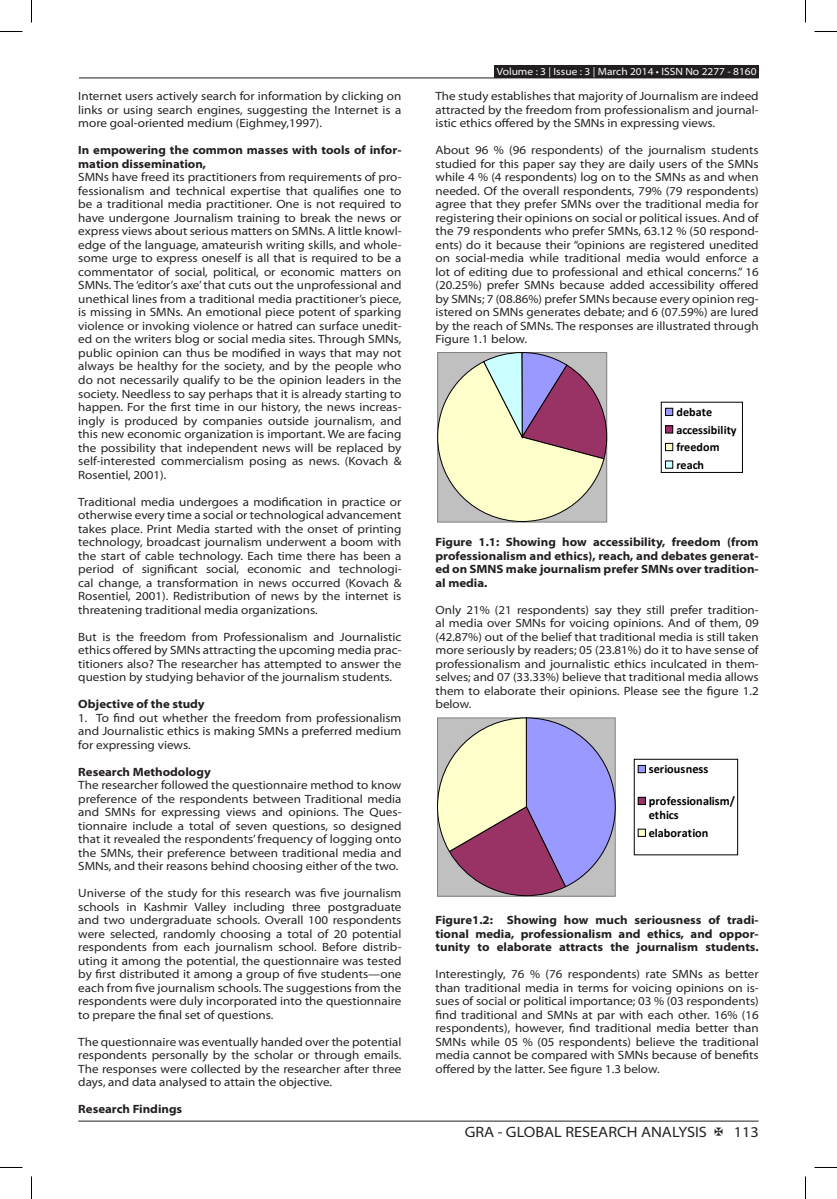
<style>
.page{position:relative;width:837px;height:1199px;background:#fff}
.page>*{position:absolute;margin:0;border:0;box-sizing:border-box;transform-origin:0 0}
.t1{font:semi-expanded 15px "Myriad Pro";color:#231f20}
.t2{font:700 12.3px/14px "Calibri";letter-spacing:.005em;color:#000}
.t3{font:700 12.15px/17.5px "Calibri";letter-spacing:.005em;color:#000}
.GRA_Body_Text{font:semi-expanded 12px/13.5px "Myriad Pro";color:#231f20;text-align:justify}
.GRA_Bold{font:700 semi-expanded 12px/13.5px "Myriad Pro";color:#231f20;text-align:justify}
.t4{font:semi-expanded 10.5px "Myriad Pro";color:#fff}
</style>
<div class="page">
<hr style="left:78px;top:1120px;width:681px;height:1px;background:#231f20">
<div style="left:494px;top:65px;width:265px;height:13px;background:#231f20"></div>
<hr style="left:79px;top:78px;width:680px;height:1px;background:#231f20">
<svg style="left:437px;top:352px;width:170px;height:170px;background:#cfc2b8"></svg>
<div style="left:661px;top:402px;width:82px;height:70px;border:1px solid #000"></div>
<div style="left:665px;top:408px;width:8px;height:7px;background:#99f"></div>
<div style="left:665px;top:408px;width:8px;height:8px;border:1px solid #000"></div>
<div style="left:665px;top:426px;width:8px;height:7px;background:#936"></div>
<div style="left:665px;top:425px;width:8px;height:8px;border:1px solid #000"></div>
<div style="left:665px;top:443px;width:8px;height:7px;background:#ffc"></div>
<div style="left:665px;top:443px;width:8px;height:8px;border:1px solid #000"></div>
<div style="left:665px;top:461px;width:8px;height:7px;background:#cff"></div>
<div style="left:665px;top:460px;width:8px;height:8px;border:1px solid #000"></div>
<svg style="left:437px;top:717px;width:179px;height:179px;background:#b6a4c1"></svg>
<div style="left:634px;top:759px;width:104px;height:96px;border:1px solid #000"></div>
<div style="left:638px;top:765px;width:7px;height:7px;background:#99f"></div>
<div style="left:638px;top:765px;width:8px;height:8px;border:1px solid #000"></div>
<div style="left:638px;top:797px;width:7px;height:7px;background:#936"></div>
<div style="left:638px;top:797px;width:8px;height:7px;border:1px solid #000"></div>
<div style="left:638px;top:829px;width:7px;height:7px;background:#ffc"></div>
<div style="left:638px;top:828px;width:8px;height:8px;border:1px solid #000"></div>
<svg style="left:0;top:31px;width:22px;height:1px"></svg>
<svg style="left:814px;top:31px;width:23px;height:1px"></svg>
<svg style="left:0;top:1167px;width:22px;height:1px"></svg>
<svg style="left:814px;top:1167px;width:23px;height:1px"></svg>
<svg style="left:31px;top:0;width:1px;height:22px"></svg>
<svg style="left:31px;top:1176px;width:1px;height:22px"></svg>
<svg style="left:805px;top:0;width:1px;height:22px"></svg>
<svg style="left:805px;top:1176px;width:1px;height:22px"></svg>
<p class="GRA_Body_Text" style="left:78px;top:90px;width:325px">Internet users actively search for information by clicking on links or using search engines, suggesting the Internet is a more goal-oriented medium (Eighmey,1997).</p>
<p class="GRA_Bold" style="left:78px;top:144px;width:325px">In empowering the common masses with tools of infor&shy;mation dissemination,</p>
<p class="GRA_Body_Text" style="left:78px;top:171px;width:325px">SMNs have freed its practitioners from requirements of pro&shy;fessionalism and technical expertise that qualifies one to be a traditional media practitioner. One is not required to have undergone Journalism training to break the news or express views about serious matters on SMNs. A little knowl&shy;edge of the language, amateurish writing skills, and whole&shy;some urge to express oneself is all that is required to be a commentator of social, political, or economic matters on SMNs. The ‘editor’s axe’ that cuts out the unprofessional and unethical lines from a traditional media practitioner’s piece, is missing in SMNs. An emotional piece potent of sparking violence or invoking violence or hatred can surface unedit&shy;ed on the writers blog or social media sites. Through SMNs, public opinion can thus be modified in ways that may not always be healthy for the society, and by the people who do not necessarily qualify to be the opinion leaders in the society. Needless to say perhaps that it is already starting to happen. For the first time in our history, the news increas&shy;ingly is produced by companies outside journalism, and this new economic organization is important. We are facing the possibility that independent news will be replaced by self-interested commercialism posing as news. (Kovach &amp; Rosentiel, 2001).</p>
<p class="GRA_Body_Text" style="left:78px;top:495px;width:325px">Traditional media undergoes a modification in practice or otherwise every time a social or technological advancement takes place. Print Media started with the onset of printing technology, broadcast journalism underwent a boom with the start of cable technology. Each time there has been a period of significant social, economic and technologi&shy;cal change, a transformation in news occurred (Kovach &amp; Rosentiel, 2001). Redistribution of news by the internet is threatening traditional media organizations.</p>
<p class="GRA_Body_Text" style="left:78px;top:630px;width:325px">But is the freedom from Professionalism and Journalistic ethics offered by SMNs attracting the upcoming media prac&shy;titioners also? The researcher has attempted to answer the question by studying behavior of the journalism students.</p>
<p class="GRA_Bold" style="left:78px;top:697px;width:128px">Objective of the study</p>
<p class="GRA_Body_Text" style="left:78px;top:711px;width:325px">1. To find out whether the freedom from professionalism and Journalistic ethics is making SMNs a preferred medium for expressing views.</p>
<p class="GRA_Bold" style="left:78px;top:765px;width:134px">Research Methodology</p>
<p class="GRA_Body_Text" style="left:78px;top:778px;width:325px">The researcher followed the questionnaire method to know preference of the respondents between Traditional media and SMNs for expressing views and opinions. The Ques&shy;tionnaire include a total of seven questions, so designed that it revealed the respondents’ frequency of logging onto the SMNs, their preference between traditional media and SMNs, and their reasons behind choosing either of the two.</p>
<p class="GRA_Body_Text" style="left:78px;top:886px;width:325px">Universe of the study for this research was five journalism schools in Kashmir Valley including three postgraduate and two undergraduate schools. Overall 100 respondents were selected, randomly choosing a total of 20 potential respondents from each journalism school. Before distrib&shy;uting it among the potential, the questionnaire was tested by first distributed it among a group of five students—one each from five journalism schools. The suggestions from the respondents were duly incorporated into the questionnaire to prepare the final set of questions.</p>
<p class="GRA_Body_Text" style="left:78px;top:1035px;width:325px">The questionnaire was eventually handed over the potential respondents personally by the scholar or through emails.<br>The responses were collected by the researcher after three days, and data analysed to attain the objective.</p>
<p class="GRA_Bold" style="left:78px;top:1102px;width:106px">Research Findings</p>
<p class="t4" style="left:497px;top:65px;width:261px">Volume : 3 | Issue : 3 | March 2014 • ISSN No 2277 - 8160</p>
<p class="GRA_Body_Text" style="left:435px;top:90px;width:325px">The study establishes that majority of Journalism are indeed attracted by the freedom from professionalism and journal&shy;istic ethics offered by the SMNs in expressing views.</p>
<p class="GRA_Body_Text" style="left:435px;top:144px;width:325px">About 96 % (96 respondents) of the journalism students studied for this paper say they are daily users of the SMNs while 4 % (4 respondents) log on to the SMNs as and when needed. Of the overall respondents, 79% (79 respondents) agree that they prefer SMNs over the traditional media for registering their opinions on social or political issues. And of the 79 respondents who prefer SMNs, 63.12 % (50 respond&shy;ents) do it because their “opinions are registered unedited on social-media while traditional media would enforce a lot of editing due to professional and ethical concerns.” 16 (20.25%) prefer SMNs because added accessibility offered by SMNs; 7 (08.86%) prefer SMNs because every opinion reg&shy;istered on SMNs generates debate; and 6 (07.59%) are lured by the reach of SMNs. The responses are illustrated through Figure 1.1 below.</p>
<p class="t3" style="left:676px;top:403px;width:62px">debate accessibility freedom reach</p>
<p class="GRA_Bold" style="left:435px;top:535px;width:325px">Figure 1.1: Showing how accessibility, freedom (from professionalism and ethics), reach, and debates generat&shy;ed on SMNS make journalism prefer SMNs over tradition&shy;al media.</p>
<p class="GRA_Body_Text" style="left:435px;top:603px;width:325px">Only 21% (21 respondents) say they still prefer tradition&shy;al media over SMNs for voicing opinions. And of them, 09 (42.87%) out of the belief that traditional media is still taken more seriously by readers; 05 (23.81%) do it to have sense of professionalism and journalistic ethics inculcated in them&shy;selves; and 07 (33.33%) believe that traditional media allows them to elaborate their opinions. Please see the figure 1.2 below.</p>
<p class="t2" style="left:649px;top:762px;width:61px">seriousness</p>
<p class="t2" style="left:649px;top:794px;width:88px">professionalism/ ethics</p>
<p class="t2" style="left:649px;top:825px;width:61px">elaboration</p>
<p class="GRA_Bold" style="left:435px;top:913px;width:325px">Figure1.2: Showing how much seriousness of tradi&shy;tional media, professionalism and ethics, and oppor&shy;tunity to elaborate attracts the journalism students.</p>
<p class="GRA_Body_Text" style="left:435px;top:967px;width:325px">Interestingly, 76 % (76 respondents) rate SMNs as better than traditional media in terms for voicing opinions on is&shy;sues of social or political importance; 03 % (03 respondents) find traditional and SMNs at par with each other. 16% (16 respondents), however, find traditional media better than SMNs while 05 % (05 respondents) believe the traditional media cannot be compared with SMNs because of benefits offered by the latter. See figure 1.3 below.</p>
<p class="t1" style="left:465px;top:1123px;width:244px">GRA - GLOBAL RESEARCH ANALYSIS</p>
<p class="t1" style="left:734px;top:1123px;width:27px">113</p>
</div>
